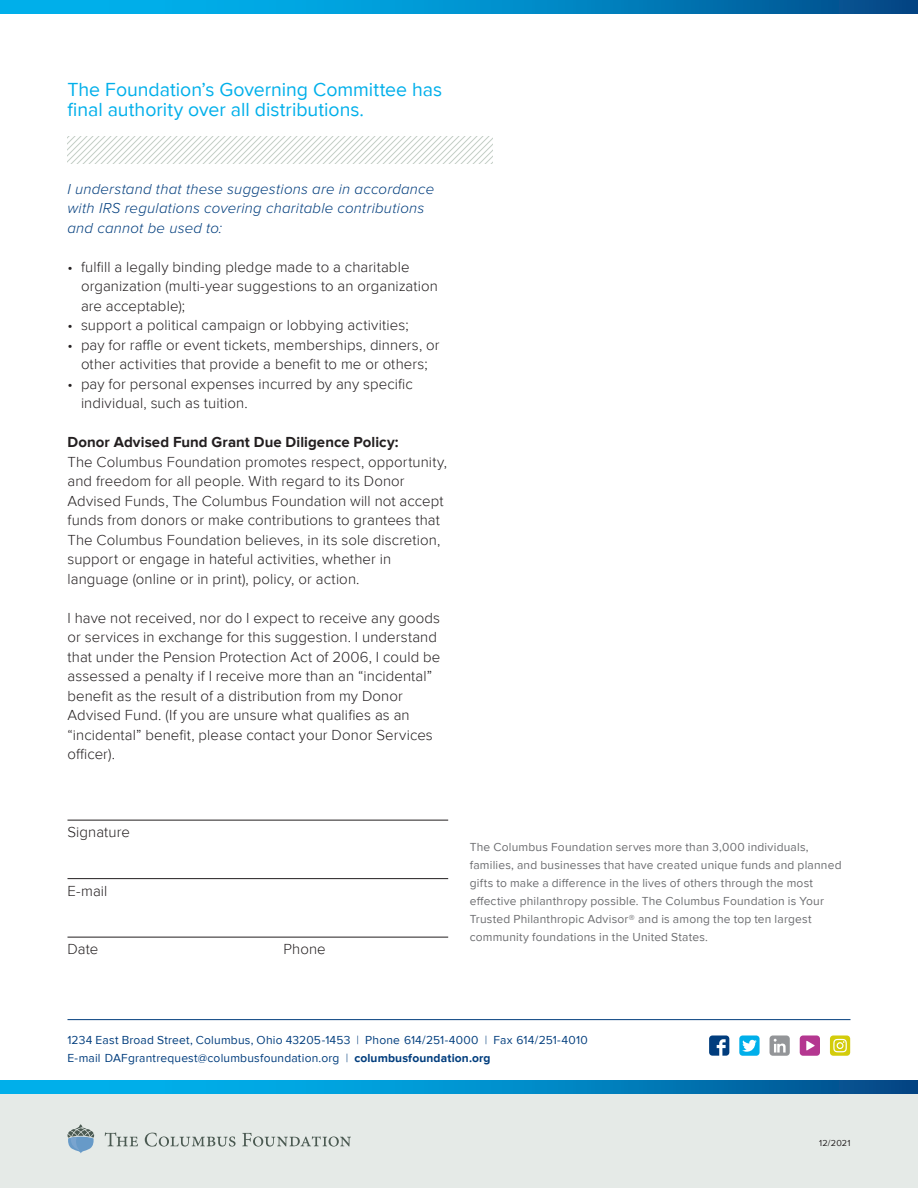
<style>
.page{position:relative;width:918px;height:1188px;background:#fff}
.page>*{position:absolute;margin:0;border:0;box-sizing:border-box;transform-origin:0 0}
.t1{font:19.5px/19.5px "Proxima Nova";color:#00afea}
.t2{font:300 15px/19.5px "Proxima Nova";letter-spacing:.005em;color:#231f20}
.t3{font:italic 300 15px/19.5px "Proxima Nova";letter-spacing:.015em;color:#013d7d}
.t4{font:700 15px "Proxima Nova";letter-spacing:.005em;color:#231f20}
.t5{font:12px/18px "Proxima Nova";letter-spacing:.015em;color:#6c6d70}
.t6{font:12px "Proxima Nova";letter-spacing:.015em;color:#013d7d}
.main_content{font:9px "Proxima Nova";letter-spacing:.015em;color:#231f20}
.s1{font-weight:300}
.s2{font-weight:700}
</style>
<div class="page">
<div style="left:0;top:1094px;width:918px;height:94px;background:#e5eae7"></div>
<svg style="left:68px;top:1124px;width:26px;height:29px"></svg>
<svg style="left:105px;top:1132px;width:246px;height:15px"></svg>
<svg style="left:709px;top:1035px;width:20px;height:21px"></svg>
<svg style="left:770px;top:1035px;width:20px;height:21px"></svg>
<svg style="left:739px;top:1035px;width:21px;height:21px"></svg>
<svg style="left:800px;top:1035px;width:20px;height:21px"></svg>
<svg style="left:830px;top:1035px;width:20px;height:21px"></svg>
<hr style="left:68px;top:820px;width:380px;height:1px;background:#231f20">
<hr style="left:68px;top:878px;width:380px;height:1px;background:#231f20">
<hr style="left:68px;top:937px;width:380px;height:1px;background:#231f20">
<svg style="left:68px;top:136px;width:425px;height:27px"></svg>
<svg style="left:0;top:0;width:918px;height:14px;background:#008cc8"></svg>
<svg style="left:0;top:1080px;width:918px;height:14px;background:#008cc8"></svg>
<hr style="left:68px;top:1019px;width:782px;height:1px;background:#013d7d">
<p class="t1" style="left:68px;top:80px;width:376px">The Foundation’s Governing Committee has final authority over all distributions.</p>
<p class="t3" style="left:68px;top:180px;width:368px">I understand that these suggestions are in accordance with IRS regulations covering charitable contributions and cannot be used to:</p>
<p class="t2" style="left:81px;top:257px;width:359px;text-indent:-14px">• fulfill a legally binding pledge made to a charitable organization (multi-year suggestions to an organization are acceptable);</p>
<p class="t2" style="left:68px;top:316px;width:343px">• support a political campaign or lobbying activities;</p>
<p class="t2" style="left:68px;top:335px;width:374px;text-align:center">• pay for raffle or event tickets, memberships, dinners, or other activities that provide a benefit to me or others;</p>
<p class="t2" style="left:81px;top:374px;width:334px;text-indent:-14px">• pay for personal expenses incurred by any specific individual, such as tuition.</p>
<p class="t4" style="left:68px;top:434px;width:333px">Donor Advised Fund Grant Due Diligence Policy:</p>
<p class="t2" style="left:68px;top:452px;width:381px">The Columbus Foundation promotes respect, opportunity, and freedom for all people. With regard to its Donor Advised Funds, The Columbus Foundation will not accept funds from donors or make contributions to grantees that The Columbus Foundation believes, in its sole discretion, support or engage in hateful activities, whether in language (online or in print), policy, or action.</p>
<p class="t2" style="left:68px;top:608px;width:374px">I have not received, nor do I expect to receive any goods or services in exchange for this suggestion. I understand that under the Pension Protection Act of 2006, I could be assessed a penalty if I receive more than an “incidental” benefit as the result of a distribution from my Donor Advised Fund. (If you are unsure what qualifies as an “incidental” benefit, please contact your Donor Services officer).</p>
<p class="t2" style="left:68px;top:823px;width:64px">Signature</p>
<p class="t2" style="left:68px;top:881px;width:41px">E-mail</p>
<p class="t2" style="left:68px;top:940px;width:32px">Date</p>
<p class="t2" style="left:284px;top:940px;width:44px">Phone</p>
<p class="t5" style="left:470px;top:838px;width:373px">The Columbus Foundation serves more than 3,000 individuals, families, and businesses that have created unique funds and planned gifts to make a difference in the lives of others through the most effective philanthropy possible. The Columbus Foundation is Your Trusted Philanthropic Advisor® and is among the top ten largest community foundations in the United States.</p>
<p class="t6" style="left:68px;top:1033px;width:522px">1234 East Broad Street, Columbus, Ohio 43205-1453 <span class="s1">|</span> Phone 614/251-4000 <span class="s1">|</span> Fax 614/251-4010</p>
<p class="t6" style="left:68px;top:1051px;width:425px">E-mail DAFgrantrequest@columbusfoundation.org <span class="s1">|</span> <span class="s2">columbusfoundation.org</span></p>
<p class="main_content" style="left:819px;top:1138px;width:33px">12/2021</p>
</div>
